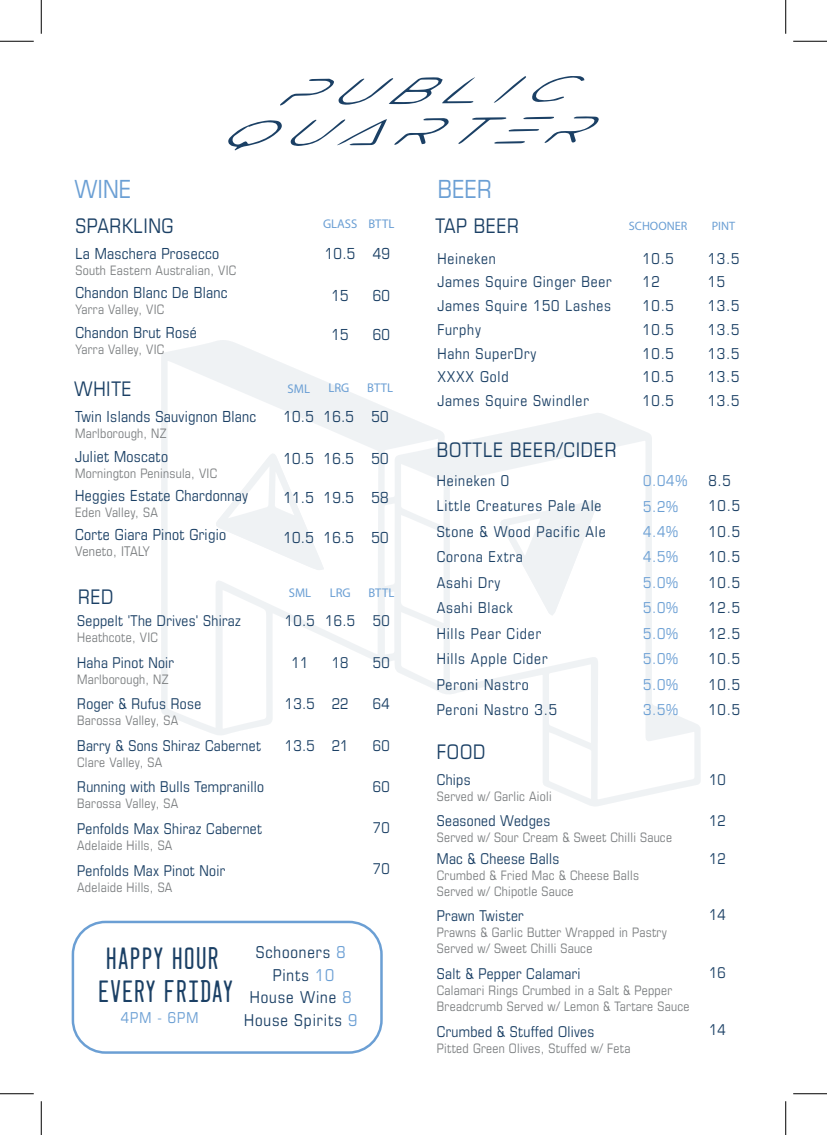
<style>
.page{position:relative;width:827px;height:1135px;background:#fff}
.page>*{position:absolute;margin:0;border:0;box-sizing:border-box;transform-origin:0 0}
.t1{font:27.5px/33px "Dealerplate California";letter-spacing:.055em;color:#1b4065}
.t2{font:condensed 25px "Eurostile";color:#6b9fd4}
.t3{font:condensed 20.12px "Eurostile";letter-spacing:.03em;color:#1b4065}
.t4{font:condensed 16.38px/22.4px "Eurostile";letter-spacing:.055em;color:#1b4065;text-align:center}
.t5{font:condensed 15.25px "Eurostile";letter-spacing:.02em;color:#1b4065}
.t6{font:condensed 15px/23.8px "Eurostile";letter-spacing:.055em;color:#1b4065}
.t7{font:condensed 15px/25.5px "Eurostile";letter-spacing:.065em;color:#6b9fd4}
.t8{font:condensed 14.88px "Eurostile";letter-spacing:.02em;color:#1b4065}
.t9{font:condensed 13.38px "Eurostile";letter-spacing:.02em;color:#7d8082}
.t10{font:condensed 13px/16px "Eurostile";letter-spacing:.02em;color:#7d8082}
.t11{font:12.62px "Myriad Pro";color:#6b9fd4}
.t12{font:12.12px "Myriad Pro";color:#6b9fd4}
.s1{color:#6b9fd4}
</style>
<div class="page">
<svg style="left:164px;top:340px;width:529px;height:466px"></svg>
<svg style="left:228px;top:120px;width:54px;height:30px"></svg>
<svg style="left:394px;top:118px;width:55px;height:27px"></svg>
<svg style="left:532px;top:76px;width:52px;height:26px"></svg>
<svg style="left:290px;top:119px;width:97px;height:27px"></svg>
<svg style="left:280px;top:77px;width:195px;height:29px"></svg>
<svg style="left:494px;top:76px;width:32px;height:27px"></svg>
<svg style="left:458px;top:116px;width:141px;height:28px"></svg>
<div style="left:72px;top:921px;width:311px;height:133px;border:2px solid #6b9fd4;border-radius:33px"></div>
<hr style="left:0;top:41px;width:34px;height:1px;background:#000">
<hr style="left:793px;top:41px;width:34px;height:1px;background:#000">
<hr style="left:0;top:1093px;width:34px;height:1px;background:#000">
<hr style="left:793px;top:1093px;width:34px;height:1px;background:#000">
<hr style="left:41px;top:0;width:1px;height:34px;background:#000">
<hr style="left:41px;top:1101px;width:1px;height:34px;background:#000">
<hr style="left:785px;top:0;width:1px;height:34px;background:#000">
<hr style="left:785px;top:1101px;width:1px;height:34px;background:#000">
<h2 class="t2" style="left:74px;top:174px;width:58px">WINE</h2>
<h3 class="t3" style="left:75px;top:213px;width:100px">SPARKLING</h3>
<p class="t5" style="left:75px;top:244px;width:145px">La Maschera Prosecco</p>
<p class="t10" style="left:75px;top:262px;width:162px">South Eastern Australian, VIC</p>
<p class="t5" style="left:75px;top:284px;width:154px">Chandon Blanc De Blanc</p>
<p class="t10" style="left:75px;top:301px;width:90px">Yarra Valley, VIC</p>
<p class="t5" style="left:75px;top:323px;width:123px">Chandon Brut Rosé</p>
<p class="t10" style="left:75px;top:341px;width:90px">Yarra Valley, VIC</p>
<h3 class="t3" style="left:74px;top:377px;width:59px">WHITE</h3>
<p class="t5" style="left:75px;top:407px;width:183px">Twin Islands Sauvignon Blanc</p>
<p class="t10" style="left:75px;top:425px;width:93px">Marlborough, NZ</p>
<p class="t5" style="left:75px;top:447px;width:94px">Juliet Moscato</p>
<p class="t10" style="left:75px;top:465px;width:143px">Mornington Peninsula, VIC</p>
<p class="t5" style="left:75px;top:486px;width:174px">Heggies Estate Chardonnay</p>
<p class="t10" style="left:75px;top:504px;width:84px">Eden Valley, SA</p>
<p class="t5" style="left:75px;top:526px;width:152px">Corte Giara Pinot Grigio</p>
<p class="t9" style="left:75px;top:544px;width:76px">Veneto, ITALY</p>
<h3 class="t3" style="left:78px;top:585px;width:37px">RED</h3>
<p class="t8" style="left:77px;top:612px;width:165px">Seppelt 'The Drives' Shiraz</p>
<p class="t10" style="left:77px;top:629px;width:82px">Heathcote, VIC</p>
<p class="t8" style="left:77px;top:653px;width:98px">Haha Pinot Noir</p>
<p class="t10" style="left:77px;top:671px;width:93px">Marlborough, NZ</p>
<p class="t8" style="left:77px;top:695px;width:125px">Roger &amp; Rufus Rose</p>
<p class="t10" style="left:77px;top:712px;width:102px">Barossa Valley, SA</p>
<p class="t8" style="left:77px;top:736px;width:185px">Barry &amp; Sons Shiraz Cabernet</p>
<p class="t10" style="left:77px;top:754px;width:87px">Clare Valley, SA</p>
<p class="t8" style="left:77px;top:778px;width:188px">Running with Bulls Tempranillo</p>
<p class="t10" style="left:77px;top:795px;width:102px">Barossa Valley, SA</p>
<p class="t8" style="left:77px;top:820px;width:186px">Penfolds Max Shiraz Cabernet</p>
<p class="t10" style="left:77px;top:837px;width:97px">Adelaide Hills, SA</p>
<p class="t8" style="left:77px;top:861px;width:150px">Penfolds Max Pinot Noir</p>
<p class="t10" style="left:77px;top:879px;width:97px">Adelaide Hills, SA</p>
<p class="t11" style="left:323px;top:216px;width:36px">GLASS</p>
<p class="t5" style="left:325px;top:244px;width:32px">10.5</p>
<p class="t5" style="left:331px;top:286px;width:19px">15</p>
<p class="t5" style="left:331px;top:325px;width:19px">15</p>
<p class="t11" style="left:368px;top:216px;width:27px">BTTL</p>
<p class="t5" style="left:373px;top:244px;width:19px">49</p>
<p class="t5" style="left:373px;top:286px;width:19px">60</p>
<p class="t5" style="left:373px;top:325px;width:19px">60</p>
<p class="t11" style="left:287px;top:381px;width:24px">SML</p>
<p class="t5" style="left:283px;top:407px;width:32px">10.5</p>
<p class="t5" style="left:283px;top:449px;width:32px">10.5</p>
<p class="t5" style="left:283px;top:489px;width:32px">11.5</p>
<p class="t5" style="left:283px;top:528px;width:32px">10.5</p>
<p class="t11" style="left:328px;top:380px;width:22px">LRG</p>
<p class="t5" style="left:323px;top:407px;width:32px">16.5</p>
<p class="t5" style="left:323px;top:449px;width:32px">16.5</p>
<p class="t5" style="left:323px;top:489px;width:32px">19.5</p>
<p class="t5" style="left:323px;top:528px;width:32px">16.5</p>
<p class="t11" style="left:367px;top:380px;width:27px">BTTL</p>
<p class="t5" style="left:371px;top:407px;width:19px">50</p>
<p class="t5" style="left:371px;top:449px;width:19px">50</p>
<p class="t5" style="left:371px;top:489px;width:19px">58</p>
<p class="t5" style="left:371px;top:528px;width:19px">50</p>
<p class="t11" style="left:289px;top:585px;width:24px">SML</p>
<p class="t8" style="left:285px;top:612px;width:31px">10.5</p>
<p class="t8" style="left:291px;top:653px;width:18px">11</p>
<p class="t8" style="left:285px;top:695px;width:31px">13.5</p>
<p class="t8" style="left:285px;top:736px;width:31px">13.5</p>
<p class="t11" style="left:330px;top:585px;width:22px">LRG</p>
<p class="t8" style="left:325px;top:612px;width:31px">16.5</p>
<p class="t8" style="left:332px;top:653px;width:18px">18</p>
<p class="t8" style="left:332px;top:695px;width:18px">22</p>
<p class="t8" style="left:332px;top:736px;width:18px">21</p>
<p class="t11" style="left:368px;top:585px;width:27px">BTTL</p>
<p class="t8" style="left:373px;top:612px;width:18px">50</p>
<p class="t8" style="left:373px;top:653px;width:18px">50</p>
<p class="t8" style="left:373px;top:695px;width:18px">64</p>
<p class="t8" style="left:373px;top:736px;width:18px">60</p>
<p class="t8" style="left:373px;top:778px;width:18px">60</p>
<p class="t8" style="left:373px;top:819px;width:18px">70</p>
<p class="t8" style="left:373px;top:860px;width:18px">70</p>
<h1 class="t1" style="left:98px;top:940px;width:136px">HAPPY HOUR<br>EVERY FRIDAY</h1>
<p class="t4" style="left:244px;top:941px;width:115px">Schooners <span class="s1">8<br></span>Pints <span class="s1">10<br></span>House Wine <span class="s1">8<br></span>House Spirits <span class="s1">9</span></p>
<p class="t7" style="left:121px;top:1005px;width:79px">4PM - 6PM</p>
<h2 class="t2" style="left:438px;top:174px;width:56px">BEER</h2>
<h3 class="t3" style="left:435px;top:214px;width:85px">TAP BEER</h3>
<p class="t12" style="left:629px;top:218px;width:60px">SCHOONER</p>
<p class="t12" style="left:711px;top:218px;width:25px">PINT</p>
<p class="t6" style="left:437px;top:246px;width:176px">Heineken<br>James Squire Ginger Beer<br>James Squire 150 Lashes<br>Furphy<br>Hahn SuperDry<br>XXXX Gold<br>James Squire Swindler</p>
<p class="t6" style="left:642px;top:246px;width:33px">10.5<br>12<br>10.5<br>10.5<br>10.5<br>10.5<br>10.5</p>
<p class="t6" style="left:707px;top:246px;width:33px">13.5<br>15<br>13.5<br>13.5<br>13.5<br>13.5<br>13.5</p>
<h3 class="t3" style="left:437px;top:438px;width:181px">BOTTLE BEER/CIDER</h3>
<p class="t6" style="left:437px;top:468px;width:170px;line-height:25.5px">Heineken 0<br>Little Creatures Pale Ale<br>Stone &amp; Wood Pacific Ale<br>Corona Extra<br>Asahi Dry<br>Asahi Black<br>Hills Pear Cider<br>Hills Apple Cider<br>Peroni Nastro<br>Peroni Nastro 3.5</p>
<h3 class="t3" style="left:437px;top:739px;width:50px">FOOD</h3>
<p class="t7" style="left:643px;top:468px;width:46px">0.04%<br>5.2%<br>4.4%<br>4.5%<br>5.0%<br>5.0%<br>5.0%<br>5.0%<br>5.0%<br>3.5%</p>
<p class="t6" style="left:708px;top:468px;width:33px;line-height:25.5px">8.5<br>10.5<br>10.5<br>10.5<br>10.5<br>12.5<br>12.5<br>10.5<br>10.5<br>10.5</p>
<p class="t8" style="left:437px;top:771px;width:35px">Chips</p>
<p class="t10" style="left:437px;top:788px;width:116px">Served w/ Garlic Aioli</p>
<p class="t8" style="left:437px;top:812px;width:115px">Seasoned Wedges</p>
<p class="t10" style="left:437px;top:830px;width:237px">Served w/ Sour Cream &amp; Sweet Chilli Sauce</p>
<p class="t8" style="left:437px;top:849px;width:124px">Mac &amp; Cheese Balls</p>
<p class="t10" style="left:437px;top:867px;width:204px">Crumbed &amp; Fried Mac &amp; Cheese Balls<br>Served w/ Chipotle Sauce</p>
<p class="t8" style="left:437px;top:907px;width:88px">Prawn Twister</p>
<p class="t10" style="left:437px;top:924px;width:231px">Prawns &amp; Garlic Butter Wrapped in Pastry<br>Served w/ Sweet Chilli Sauce</p>
<p class="t8" style="left:437px;top:965px;width:145px">Salt &amp; Pepper Calamari</p>
<p class="t10" style="left:437px;top:982px;width:254px">Calamari Rings Crumbed in a Salt &amp; Pepper<br>Breadcrumb Served w/ Lemon &amp; Tartare Sauce</p>
<p class="t8" style="left:437px;top:1022px;width:159px">Crumbed &amp; Stuffed Olives</p>
<p class="t10" style="left:437px;top:1040px;width:195px">Pitted Green Olives, Stuffed w/ Feta</p>
<p class="t8" style="left:709px;top:771px;width:18px">10</p>
<p class="t8" style="left:709px;top:812px;width:18px">12</p>
<p class="t8" style="left:709px;top:849px;width:18px">12</p>
<p class="t8" style="left:709px;top:906px;width:18px">14</p>
<p class="t8" style="left:709px;top:963px;width:18px">16</p>
<p class="t8" style="left:709px;top:1021px;width:18px">14</p>
</div>
